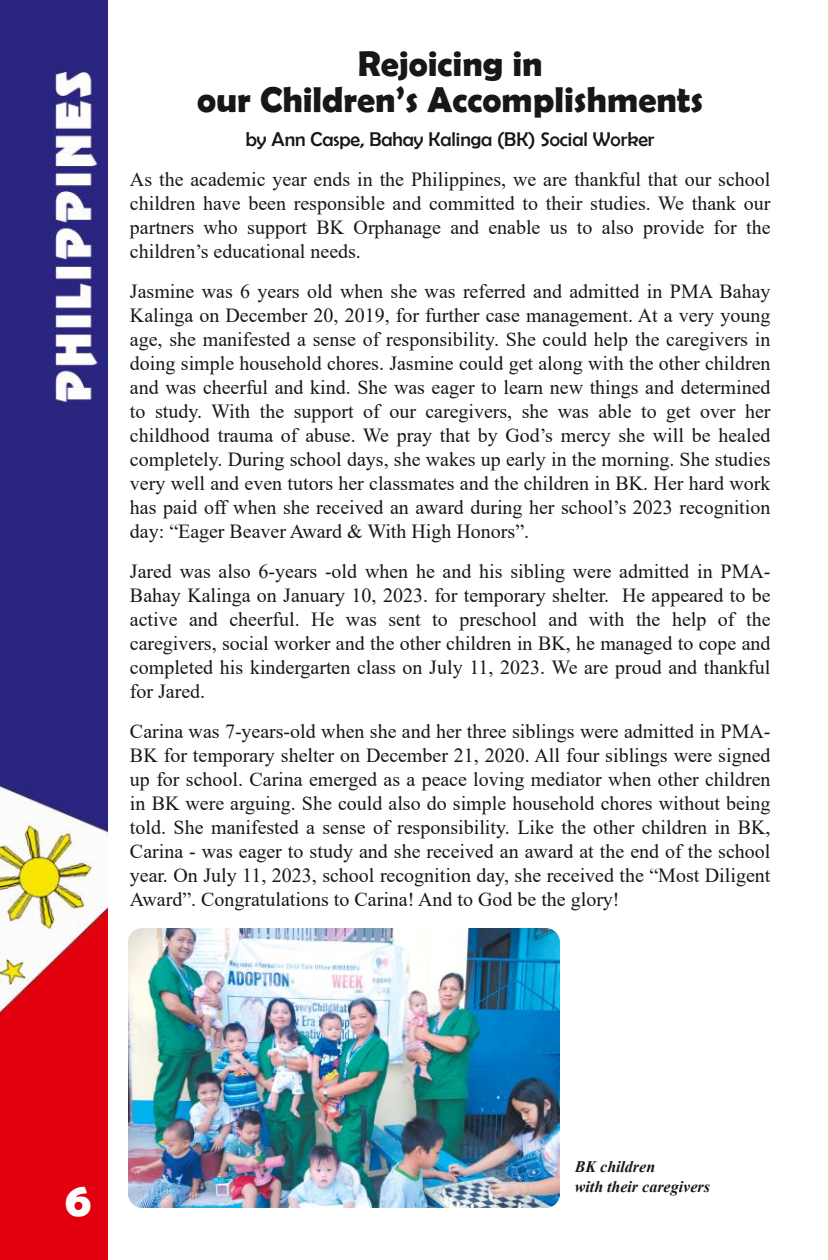
<style>
.page{position:relative;width:828px;height:1260px;background:#fff}
.page>*{position:absolute;margin:0;border:0;box-sizing:border-box;transform-origin:0 0}
.t1{font:700 48px "Berlin Sans FB Demi";color:#fff}
.t2{font:700 36px/36px "Berlin Sans FB Demi";color:#181715;text-align:center}
.t3{font:20px/24px "Times New Roman";color:#181715;text-align:justify}
.t4{font:20px "Berlin Sans FB";color:#181715}
.t5{font:italic 700 16px/20px "Times New Roman";color:#181715}
</style>
<div class="page">
<img style="left:0;top:0;width:108px;height:1260px">
<img style="left:128px;top:928px;width:432px;height:280px;border-radius:14px">
<h2 class="t2" style="left:197px;top:45px;width:507px">Rejoicing in<br>our Children’s Accomplishments</h2>
<p class="t4" style="left:246px;top:128px;width:410px">by Ann Caspe, Bahay Kalinga (BK) Social Worker</p>
<p class="t3" style="left:130px;top:167px;width:642px">As the academic year ends in the Philippines, we are thankful that our school children have been responsible and committed to their studies. We thank our partners who support BK Orphanage and enable us to also provide for the children’s educational needs.</p>
<p class="t3" style="left:130px;top:279px;width:642px">Jasmine was 6 years old when she was referred and admitted in PMA Bahay Kalinga on December 20, 2019, for further case management. At a very young age, she manifested a sense of responsibility. She could help the caregivers in doing simple household chores. Jasmine could get along with the other children and was cheerful and kind. She was eager to learn new things and determined to study. With the support of our caregivers, she was able to get over her childhood trauma of abuse. We pray that by God’s mercy she will be healed completely. During school days, she wakes up early in the morning. She studies very well and even tutors her classmates and the children in BK. Her hard work has paid off when she received an award during her school’s 2023 recognition day: “Eager Beaver Award &amp; With High Honors”.</p>
<p class="t3" style="left:130px;top:559px;width:642px">Jared was also 6-years -old when he and his sibling were admitted in PMA-Bahay Kalinga on January 10, 2023. for temporary shelter. He appeared to be active and cheerful. He was sent to preschool and with the help of the caregivers, social worker and the other children in BK, he managed to cope and completed his kindergarten class on July 11, 2023. We are proud and thankful for Jared.</p>
<p class="t3" style="left:130px;top:719px;width:642px">Carina was 7-years-old when she and her three siblings were admitted in PMA-BK for temporary shelter on December 21, 2020. All four siblings were signed up for school. Carina emerged as a peace loving mediator when other children in BK were arguing. She could also do simple household chores without being told. She manifested a sense of responsibility. Like the other children in BK, Carina - was eager to study and she received an award at the end of the school year. On July 11, 2023, school recognition day, she received the “Most Diligent Award”. Congratulations to Carina! And to God be the glory!</p>
<h1 class="t1" style="left:65px;top:1171px;width:28px">6</h1>
<p class="t5" style="left:575px;top:1156px;width:137px">BK children<br>with their caregivers</p>
</div>
